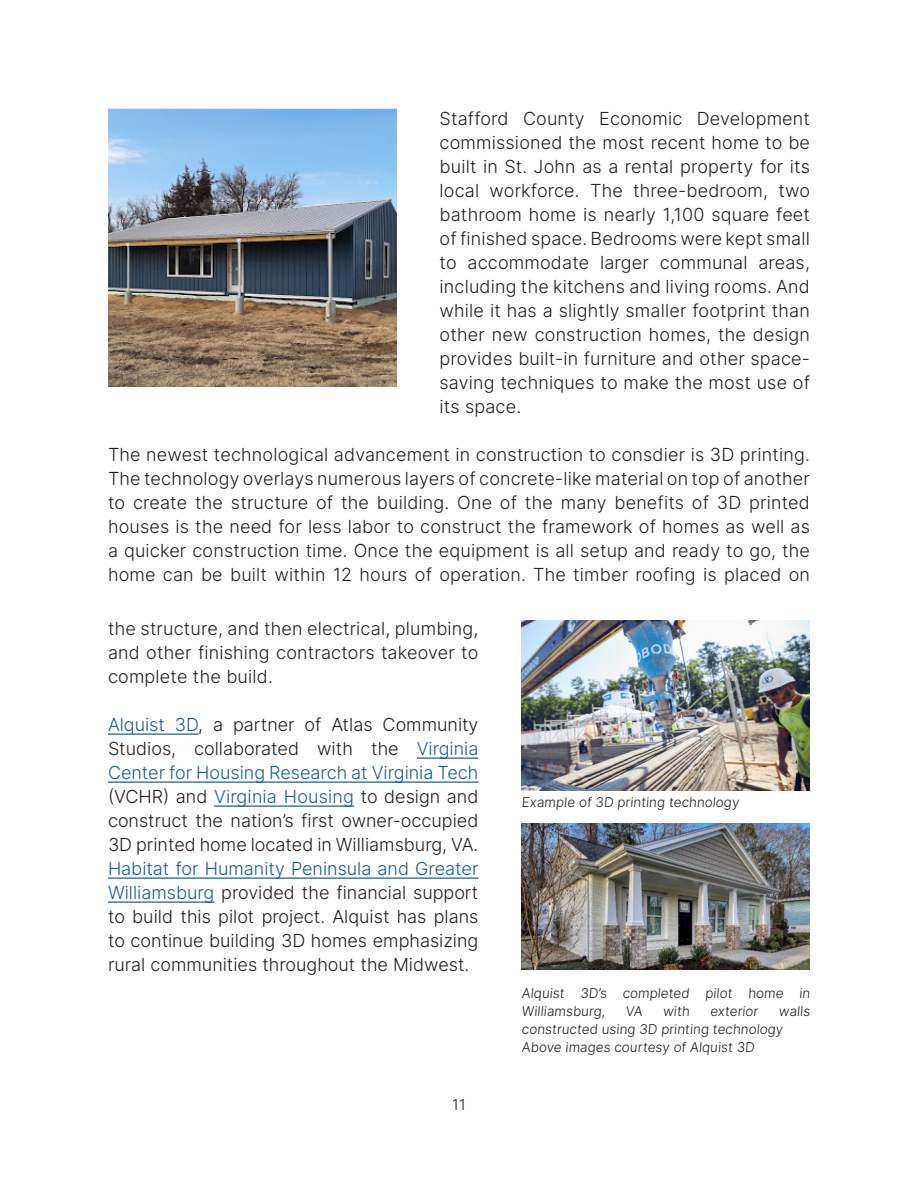
<style>
.page{position:relative;width:918px;height:1188px;background:#fff}
.page>*{position:absolute;margin:0;border:0;box-sizing:border-box;transform-origin:0 0}
.t1{font:300 18px/24px "Inter";letter-spacing:.01em;color:#231f20;text-align:justify}
.t2{font:300 15px "Inter";color:#231f20}
.t3{font:300 13.5px/18px "Inter";color:#231f20}
.s1{color:#175d9e}
</style>
<div class="page">
<img style="left:108px;top:109px;width:288px;height:278px">
<hr style="left:108px;top:734px;width:90px;height:1px;background:#175d9e">
<hr style="left:417px;top:758px;width:61px;height:1px;background:#175d9e">
<hr style="left:108px;top:782px;width:370px;height:1px;background:#175d9e">
<hr style="left:214px;top:806px;width:140px;height:1px;background:#175d9e">
<hr style="left:108px;top:878px;width:370px;height:1px;background:#175d9e">
<hr style="left:108px;top:902px;width:106px;height:1px;background:#175d9e">
<img style="left:522px;top:621px;width:288px;height:170px">
<img style="left:522px;top:823px;width:288px;height:147px">
<p class="t1" style="left:440px;top:106px;width:372px">Stafford County Economic Development commissioned the most recent home to be built in St. John as a rental property for its local workforce. The three-bedroom, two bathroom home is nearly 1,100 square feet of finished space. Bedrooms were kept small to accommodate larger communal areas, including the kitchens and living rooms. And while it has a slightly smaller footprint than other new construction homes, the design provides built-in furniture and other space&shy;saving techniques to make the most use of its space.</p>
<p class="t1" style="left:108px;top:442px;width:704px">The newest technological advancement in construction to consdier is 3D printing.<br>The technology overlays numerous layers of concrete-like material on top of another to create the structure of the building. One of the many benefits of 3D printed houses is the need for less labor to construct the framework of homes as well as a quicker construction time. Once the equipment is all setup and ready to go, the home can be built within 12 hours of operation. The timber roofing is placed on</p>
<p class="t1" style="left:108px;top:616px;width:372px">the structure, and then electrical, plumbing, and other finishing contractors takeover to complete the build.</p>
<p class="t1" style="left:108px;top:712px;width:372px"><span class="s1">Alquist 3D</span>, a partner of Atlas Community Studios, collaborated with the <span class="s1">Virginia Center for Housing Research at Virginia Tech </span>(VCHR) and <span class="s1">Virginia Housing</span> to design and construct the nation’s first owner-occupied 3D printed home located in Williamsburg, VA.<br><span class="s1">Habitat for Humanity Peninsula and Greater Williamsburg</span> provided the financial support to build this pilot project. Alquist has plans to continue building 3D homes emphasizing rural communities throughout the Midwest.</p>
<p class="t3" style="left:522px;top:793px;width:221px">Example of 3D printing technology</p>
<p class="t2" style="left:452px;top:1094px;width:15px">11</p>
<p class="t3" style="left:522px;top:984px;width:292px">Alquist 3D’s completed pilot home in<br>Williamsburg,</p>
<p class="t3" style="left:626px;top:1002px;width:20px">VA</p>
<p class="t3" style="left:663px;top:1002px;width:30px">with</p>
<p class="t3" style="left:710px;top:1002px;width:51px">exterior</p>
<p class="t3" style="left:522px;top:1002px;width:292px;text-indent:257px">walls constructed using 3D printing technology</p>
<p class="t3" style="left:522px;top:1038px;width:236px">Above images courtesy of Alquist 3D</p>
</div>
